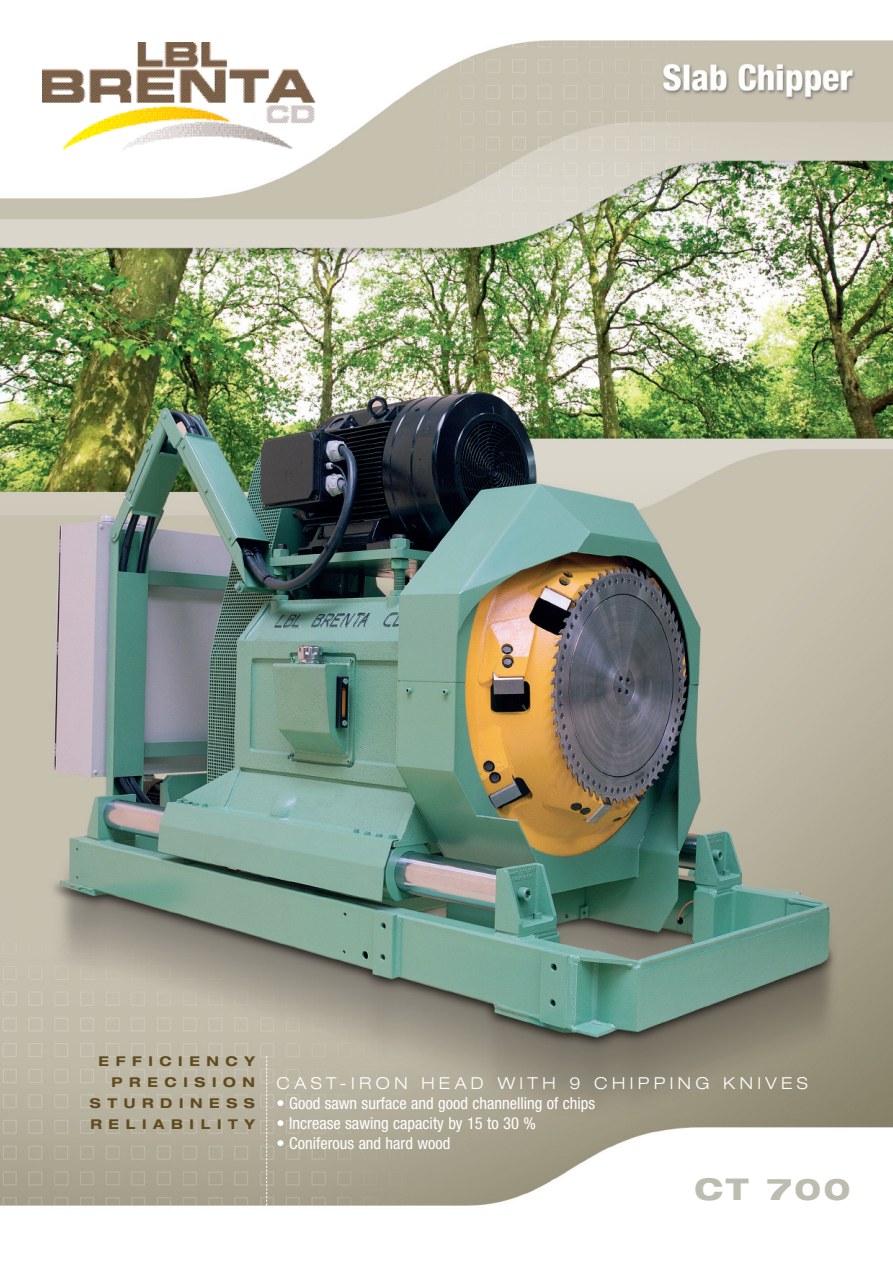
<style>
.page{position:relative;width:893px;height:1263px;background:#fff}
.page>*{position:absolute;margin:0;border:0;box-sizing:border-box;transform-origin:0 0}
.t1{font:800 expanded 30px "Helvetica Neue";color:#bcbcb0}
.t2{font:condensed 16.5px "Helvetica Neue";color:#fff}
.t3{font:300 expanded 16.5px "Helvetica Neue";letter-spacing:.265em;color:#fff}
.t4{font:700 expanded 13.5px/21px "Helvetica Neue";letter-spacing:.49em;color:#604a1e;text-align:right}
</style>
<div class="page">
<img style="left:0;top:40px;width:893px;height:1166px">
<img style="left:43px;top:43px;width:273px;height:106px">
<svg style="left:266px;top:1056px;width:1px;height:150px"></svg>
<p class="t4" style="left:90px;top:1052px;width:167px">EFFICIENCY<br>PRECISION<br>STURDINESS<br>RELIABILITY</p>
<p class="t3" style="left:277px;top:1078px;width:533px">CAST-IRON HEAD WITH 9 CHIPPING KNIVES</p>
<p class="t2" style="left:277px;top:1097px;width:320px">• Good sawn surface and good channelling of chips</p>
<p class="t2" style="left:277px;top:1117px;width:261px">• Increase sawing capacity by 15 to 30 %</p>
<p class="t2" style="left:277px;top:1137px;width:175px">• Coniferous and hard wood</p>
<h1 class="t1" style="left:694px;top:1178px;width:158px">CT 700</h1>
</div>
